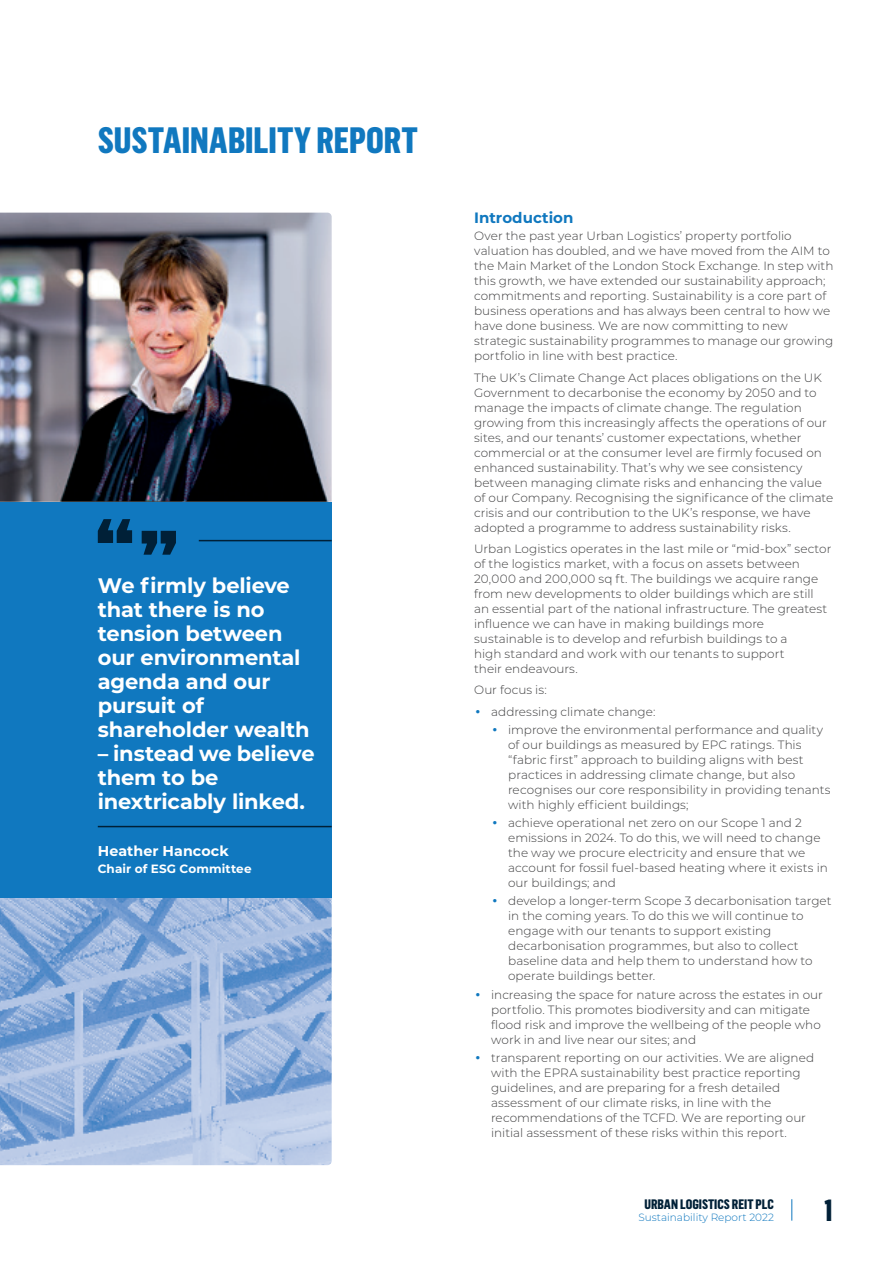
<style>
.page{position:relative;width:893px;height:1263px;background:#fff}
.page>*{position:absolute;margin:0;border:0;box-sizing:border-box;transform-origin:0 0}
.t1{font:800 36px "Flama Condensed";color:#1078bf}
.t2{font:800 30px "Flama Condensed";color:#002037}
.t3{font:700 21px/24px "Montserrat";letter-spacing:-.01em;color:#fff}
.t4{font:700 15px "Montserrat";color:#1078bf}
.t5{font:700 14.25px "Montserrat";letter-spacing:.005em;color:#fff}
.t6{font:800 13.5px "Flama Condensed";color:#002037}
.t7{font:300 12px/15px "Montserrat";letter-spacing:.005em;color:#3e3e3f}
.t8{font:700 12px "Montserrat";letter-spacing:.01em;color:#fff}
.t9{font:300 10.5px "Montserrat";color:#1078bf}
.s1{font-size:27px;color:#1078bf}
</style>
<div class="page">
<img style="left:0;top:897px;width:332px;height:268px">
<svg style="left:791px;top:1199px;width:1px;height:21px"></svg>
<div style="left:0;top:502px;width:332px;height:395px;background:#1078bf"></div>
<svg style="left:98px;top:519px;width:34px;height:24px"></svg>
<svg style="left:142px;top:531px;width:34px;height:24px"></svg>
<hr style="left:199px;top:540px;width:133px;height:1px;background:#002037">
<img style="left:0;top:213px;width:332px;height:289px">
<hr style="left:98px;top:826px;width:234px;height:1px;background:#002037">
<h1 class="t1" style="left:98px;top:117px;width:322px">SUSTAINABILITY REPORT</h1>
<h3 class="t3" style="left:98px;top:572px;width:213px">We firmly believe that there is no tension between our environmental agenda and our pursuit of shareholder wealth</h3>
<h3 class="t3" style="left:98px;top:741px;width:218px">– instead we believe them to be inextricably linked.</h3>
<p class="t5" style="left:98px;top:841px;width:133px">Heather Hancock</p>
<p class="t8" style="left:98px;top:860px;width:155px">Chair of ESG Committee</p>
<p class="t4" style="left:474px;top:207px;width:101px">Introduction</p>
<p class="t7" style="left:474px;top:228px;width:361px">Over the past year Urban Logistics’ property portfolio valuation has doubled, and we have moved from the AIM to the Main Market of the London Stock Exchange. In step with this growth, we have extended our sustainability approach; commitments and reporting. Sustainability is a core part of business operations and has always been central to how we have done business. We are now committing to new strategic sustainability programmes to manage our growing portfolio in line with best practice.</p>
<p class="t7" style="left:474px;top:369px;width:361px">The UK’s Climate Change Act places obligations on the UK Government to decarbonise the economy by 2050 and to manage the impacts of climate change. The regulation growing from this increasingly affects the operations of our sites, and our tenants’ customer expectations, whether commercial or at the consumer level are firmly focused on enhanced sustainability. That’s why we see consistency between managing climate risks and enhancing the value of our Company. Recognising the significance of the climate crisis and our contribution to the UK’s response, we have adopted a programme to address sustainability risks.</p>
<p class="t7" style="left:474px;top:541px;width:359px">Urban Logistics operates in the last mile or “mid-box” sector of the logistics market, with a focus on assets between 20,000 and 200,000 sq ft. The buildings we acquire range from new developments to older buildings which are still an essential part of the national infrastructure. The greatest influence we can have in making buildings more sustainable is to develop and refurbish buildings to a<br>high standard and work with our tenants to support<br>their endeavours.</p>
<p class="t7" style="left:474px;top:682px;width:74px">Our focus is:</p>
<p class="t7" style="left:474px;top:704px;width:183px"><span class="s1">•</span> addressing climate change:</p>
<p class="t7" style="left:508px;top:722px;width:324px;text-indent:-17px"><span class="s1">•</span> improve the environmental performance and quality of our buildings as measured by EPC ratings. This “fabric first” approach to building aligns with best practices in addressing climate change, but also recognises our core responsibility in providing tenants with highly efficient buildings;</p>
<p class="t7" style="left:508px;top:815px;width:321px;text-indent:-17px"><span class="s1">•</span> achieve operational net zero on our Scope 1 and 2 emissions in 2024. To do this, we will need to change the way we procure electricity and ensure that we account for fossil fuel-based heating where it exists in our buildings; and</p>
<p class="t7" style="left:508px;top:893px;width:325px;text-indent:-17px"><span class="s1">•</span> develop a longer-term Scope 3 decarbonisation target in the coming years. To do this we will continue to engage with our tenants to support existing decarbonisation programmes, but also to collect baseline data and help them to understand how to operate buildings better.</p>
<p class="t7" style="left:491px;top:986px;width:333px;text-indent:-17px"><span class="s1">•</span> increasing the space for nature across the estates in our portfolio. This promotes biodiversity and can mitigate flood risk and improve the wellbeing of the people who work in and live near our sites; and</p>
<p class="t7" style="left:491px;top:1050px;width:325px;text-indent:-17px"><span class="s1">•</span> transparent reporting on our activities. We are aligned with the EPRA sustainability best practice reporting guidelines, and are preparing for a fresh detailed assessment of our climate risks, in line with the recommendations of the TCFD. We are reporting our initial assessment of these risks within this report.</p>
<p class="t6" style="left:644px;top:1195px;width:131px">URBAN LOGISTICS REIT PLC</p>
<p class="t9" style="left:638px;top:1210px;width:137px">Sustainability Report 2022</p>
<h2 class="t2" style="left:824px;top:1191px;width:11px">1</h2>
</div>
